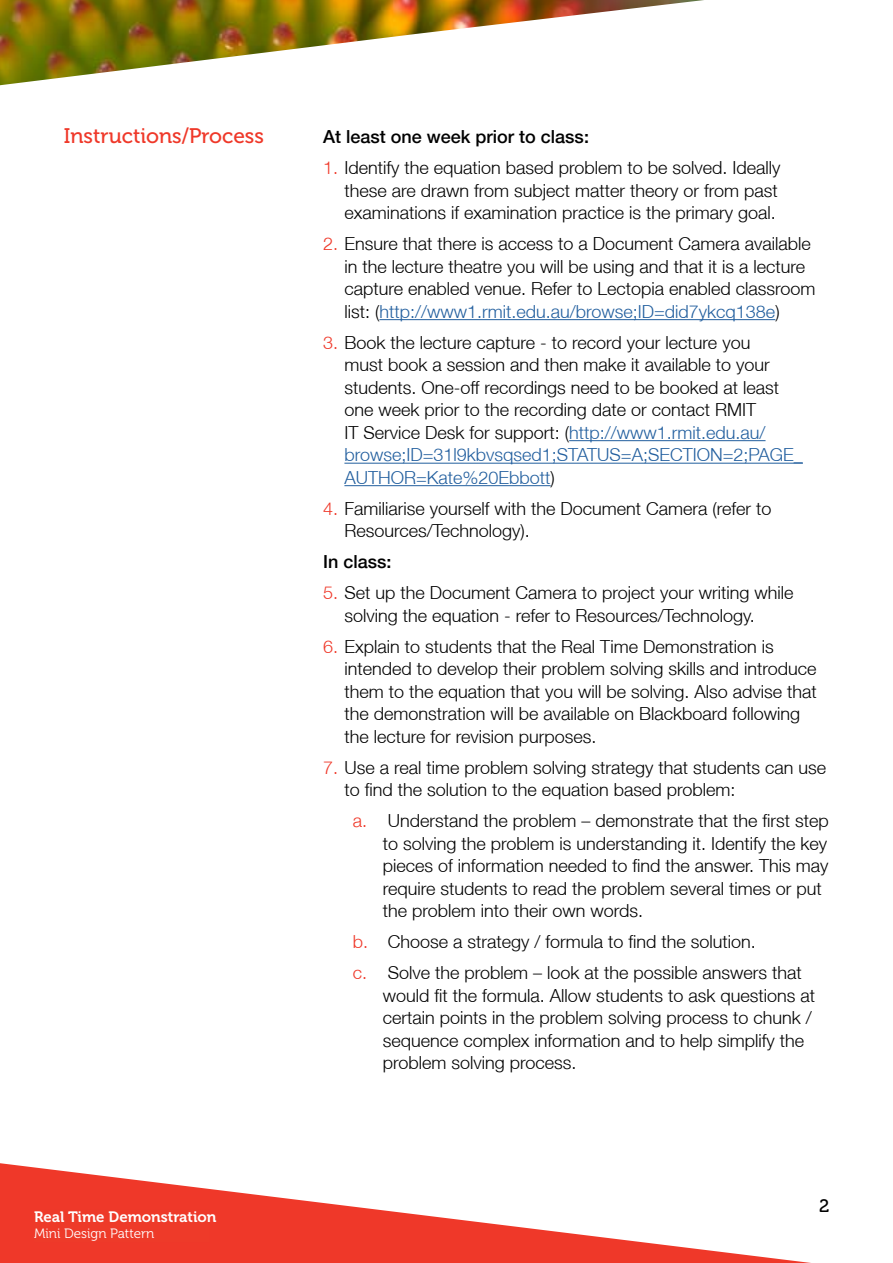
<style>
.page{position:relative;width:893px;height:1263px;background:#fff}
.page>*{position:absolute;margin:0;border:0;box-sizing:border-box;transform-origin:0 0}
.t1{font:21px "Museo 500";color:#ef3829}
.t2{font:300 18px/22.5px "Helvetica Neue LT";color:#000}
.t3{font:500 18px "Helvetica Neue LT";color:#000}
.t4{font:18px "Museo 500";color:#000}
.t5{font:15px "Museo 700";color:#fff}
.t6{font:13.5px "Museo 300";color:#fff}
.s1{color:#ef3829}
.s2{color:#215e9e}
</style>
<div class="page">
<svg style="left:0;top:1163px;width:811px;height:100px"></svg>
<img style="left:0;top:0;width:704px;height:86px">
<hr style="left:379px;top:319px;width:396px;height:1px;background:#215e9e">
<hr style="left:569px;top:440px;width:196px;height:1px;background:#215e9e">
<hr style="left:344px;top:463px;width:459px;height:1px;background:#215e9e">
<hr style="left:344px;top:485px;width:207px;height:1px;background:#215e9e">
<div style="left:34px;top:1210px;width:176px;height:32px;background:#ee3a29"></div>
<p class="t1" style="left:64px;top:125px;width:202px">Instructions/Process</p>
<p class="t3" style="left:323px;top:126px;width:267px">At least one week prior to class:</p>
<p class="t2" style="left:344px;top:156px;width:438px;text-indent:-21px"><span class="s1">1.</span> Identify the equation based problem to be solved. Ideally these are drawn from subject matter theory or from past examinations if examination practice is the primary goal.</p>
<p class="t2" style="left:344px;top:232px;width:473px;text-indent:-21px"><span class="s1">2.</span> Ensure that there is access to a Document Camera available in the lecture theatre you will be using and that it is a lecture capture enabled venue. Refer to Lectopia enabled classroom list: (<span class="s2">http://www1.rmit.edu.au/browse;ID=did7ykcq138e</span>)</p>
<p class="t2" style="left:344px;top:331px;width:460px;text-indent:-21px"><span class="s1">3.</span> Book the lecture capture - to record your lecture you<br>must book a session and then make it available to your students. One-off recordings need to be booked at least one week prior to the recording date or contact RMIT<br>IT Service Desk for support: (<span class="s2">http://www1.rmit.edu.au/ browse;ID=31l9kbvsqsed1;STATUS=A;SECTION=2;PAGE_ AUTHOR=Kate%20Ebbott</span>)</p>
<p class="t2" style="left:344px;top:497px;width:429px;text-indent:-21px"><span class="s1">4.</span> Familiarise yourself with the Document Camera (refer to<br>Resources/Technology).</p>
<p class="t3" style="left:323px;top:551px;width:70px">In class:</p>
<p class="t2" style="left:344px;top:581px;width:451px;text-indent:-21px"><span class="s1">5.</span> Set up the Document Camera to project your writing while solving the equation - refer to Resources/Technology.</p>
<p class="t2" style="left:344px;top:635px;width:474px;text-indent:-21px"><span class="s1">6.</span> Explain to students that the Real Time Demonstration is intended to develop their problem solving skills and introduce them to the equation that you will be solving. Also advise that the demonstration will be available on Blackboard following the lecture for revision purposes.</p>
<p class="t2" style="left:344px;top:756px;width:483px;text-indent:-21px"><span class="s1">7.</span> Use a real time problem solving strategy that students can use to find the solution to the equation based problem:</p>
<p class="t2" style="left:383px;top:809px;width:448px;text-indent:-30px"><span class="s1">a.</span> Understand the problem – demonstrate that the first step to solving the problem is understanding it. Identify the key pieces of information needed to find the answer. This may require students to read the problem several times or put the problem into their own words.</p>
<p class="t2" style="left:353px;top:926px;width:450px;line-height:31px"><span class="s1">b.</span> Choose a strategy / formula to find the solution.<br><span class="s1">c.</span> Solve the problem – look at the possible answers that</p>
<p class="t2" style="left:383px;top:984px;width:434px">would fit the formula. Allow students to ask questions at certain points in the problem solving process to chunk / sequence complex information and to help simplify the problem solving process.</p>
<p class="t5" style="left:34px;top:1207px;width:167px">Dr g and Drop Quizzes</p>
<p class="t5" style="left:34px;top:1208px;width:184px">Real Time Demonstration</p>
<p class="t6" style="left:34px;top:1226px;width:122px">Mini Design Pattern</p>
<p class="t4" style="left:819px;top:1195px;width:12px">2</p>
</div>
